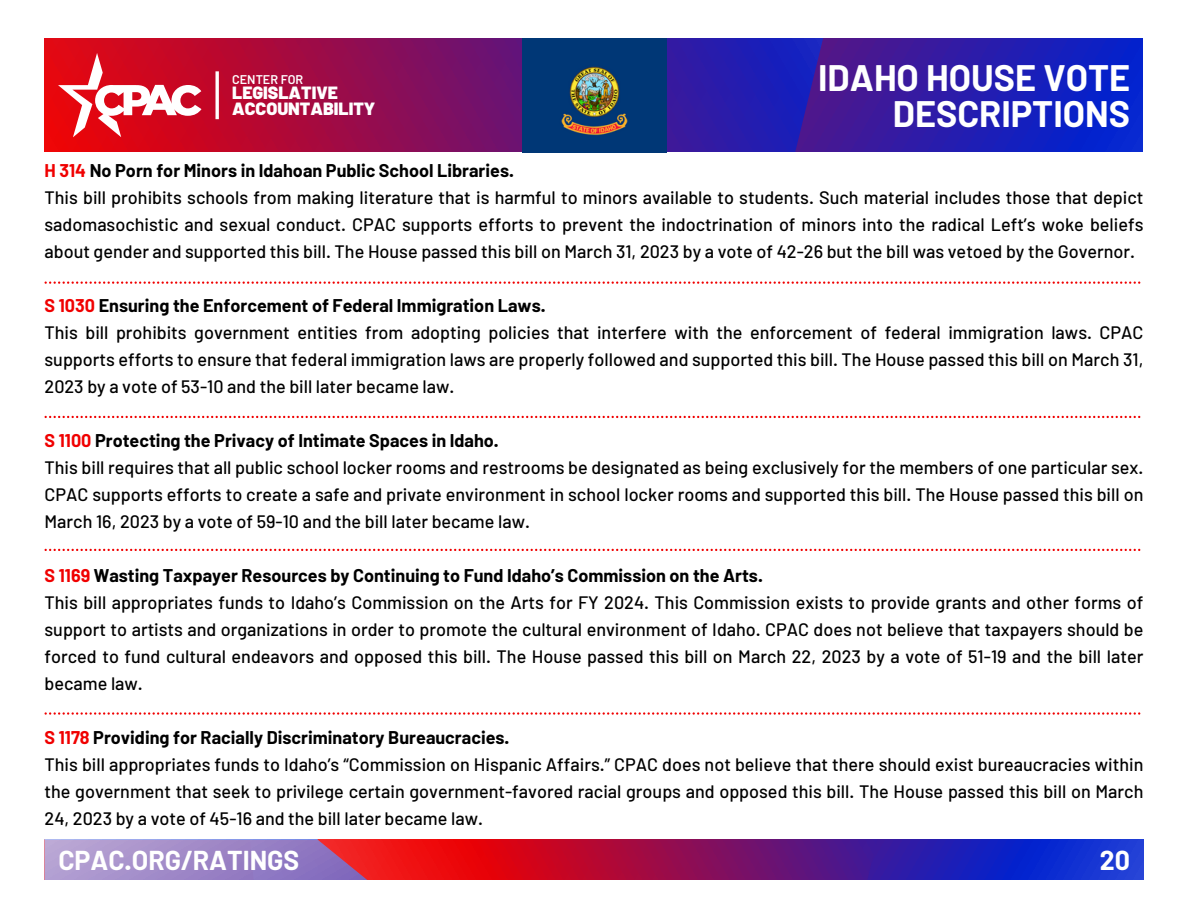
<style>
.page{position:relative;width:1188px;height:918px;background:#fff}
.page>*{position:absolute;margin:0;border:0;box-sizing:border-box;transform-origin:0 0}
.t1{font:700 36px/36px "Barlow";color:#fff;text-align:right}
.t2{font:700 26.7px "Barlow";color:#fff}
.t3{font:500 18px/27px "Barlow";color:#000;text-align:justify}
.t4{font:700 18px "Barlow";color:#000}
.t5{font:900 17.7px "Barlow";color:#fff}
.t6{font:600 12.6px "Barlow";color:#fff}
.s1{color:#f00000}
</style>
<div class="page">
<svg style="left:45px;top:38px;width:1098px;height:114px;background:#5a1580"></svg>
<svg style="left:58px;top:53px;width:144px;height:84px"></svg>
<hr style="left:216px;top:71px;width:3px;height:48px;background:#fff">
<svg style="left:45px;top:840px;width:1099px;height:39px;background:#833584"></svg>
<svg style="left:45px;top:282px;width:1095px;height:2px"></svg>
<svg style="left:45px;top:416px;width:1095px;height:2px"></svg>
<svg style="left:45px;top:549px;width:1095px;height:2px"></svg>
<svg style="left:45px;top:712px;width:1095px;height:3px"></svg>
<img style="left:522px;top:39px;width:144px;height:113px">
<p class="t6" style="left:232px;top:71px;width:73px">CENTER FOR</p>
<p class="t1" style="left:818px;top:58px;width:314px">IDAHO HOUSE VOTE<br>DESCRIPTIONS</p>
<p class="t5" style="left:232px;top:82px;width:107px">LEGISLATIVE</p>
<p class="t5" style="left:232px;top:98px;width:145px">ACCOUNTABILITY</p>
<p class="t4" style="left:45px;top:159px;width:471px"><span class="s1">H 314</span> No Porn for Minors in Idahoan Public School Libraries.</p>
<p class="t3" style="left:45px;top:184px;width:1100px">This bill prohibits schools from making literature that is harmful to minors available to students. Such material includes those that depict sadomasochistic and sexual conduct. CPAC supports efforts to prevent the indoctrination of minors into the radical Left’s woke beliefs about gender and supported this bill. The House passed this bill on March 31, 2023 by a vote of 42-26 but the bill was vetoed by the Governor.</p>
<p class="t4" style="left:45px;top:294px;width:503px"><span class="s1">S 1030</span> Ensuring the Enforcement of Federal Immigration Laws.</p>
<p class="t3" style="left:45px;top:319px;width:1100px">This bill prohibits government entities from adopting policies that interfere with the enforcement of federal immigration laws. CPAC supports efforts to ensure that federal immigration laws are properly followed and supported this bill. The House passed this bill on March 31, 2023 by a vote of 53-10 and the bill later became law.</p>
<p class="t4" style="left:45px;top:429px;width:456px"><span class="s1">S 1100</span> Protecting the Privacy of Intimate Spaces in Idaho.</p>
<p class="t3" style="left:45px;top:454px;width:1100px">This bill requires that all public school locker rooms and restrooms be designated as being exclusively for the members of one particular sex.<br>CPAC supports efforts to create a safe and private environment in school locker rooms and supported this bill. The House passed this bill on March 16, 2023 by a vote of 59-10 and the bill later became law.</p>
<p class="t4" style="left:45px;top:564px;width:720px"><span class="s1">S 1169</span> Wasting Taxpayer Resources by Continuing to Fund Idaho’s Commission on the Arts.</p>
<p class="t3" style="left:45px;top:589px;width:1100px">This bill appropriates funds to Idaho’s Commission on the Arts for FY 2024. This Commission exists to provide grants and other forms of support to artists and organizations in order to promote the cultural environment of Idaho. CPAC does not believe that taxpayers should be forced to fund cultural endeavors and opposed this bill. The House passed this bill on March 22, 2023 by a vote of 51-19 and the bill later became law.</p>
<p class="t4" style="left:45px;top:726px;width:466px"><span class="s1">S 1178</span> Providing for Racially Discriminatory Bureaucracies.</p>
<p class="t3" style="left:45px;top:751px;width:1100px">This bill appropriates funds to Idaho’s “Commission on Hispanic Affairs.” CPAC does not believe that there should exist bureaucracies within the government that seek to privilege certain government-favored racial groups and opposed this bill. The House passed this bill on March 24, 2023 by a vote of 45-16 and the bill later became law.</p>
<p class="t2" style="left:58px;top:844px;width:242px">CPAC.ORG/RATINGS</p>
<p class="t2" style="left:1100px;top:843px;width:32px">20</p>
</div>
